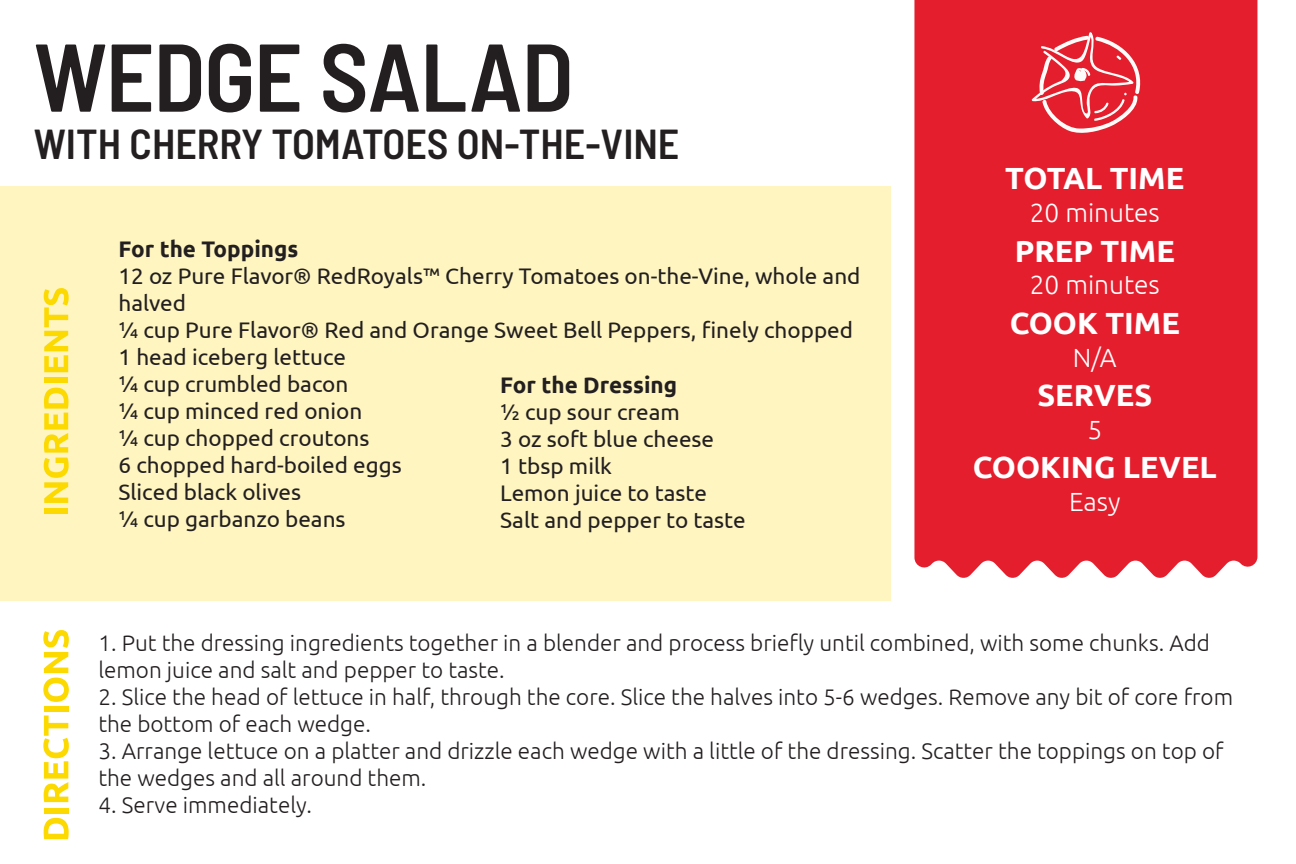
<style>
.page{position:relative;width:1296px;height:864px;background:#fff}
.page>*{position:absolute;margin:0;border:0;box-sizing:border-box;transform-origin:0 0}
.t1{font:600 semi-condensed 96px "Barlow";letter-spacing:-.015em;color:#231f20}
.t2{font:600 semi-condensed 42px "Barlow";color:#231f20}
.t3{font:700 30.6px "Ubuntu";color:#fff}
.t4{font:300 26.1px "Ubuntu";color:#fff}
.t5{font:300 22.5px/27px "Ubuntu";color:#231f20}
.t6{font:22.5px/27px "Ubuntu";color:#231f20}
.t7{font:700 22.5px "Ubuntu";color:#231f20}
</style>
<div class="page">
<div style="left:0;top:186px;width:891px;height:415px;background:#fef5c0"></div>
<div style="left:914px;top:0;width:343px;height:578px;background:#e41e2d"></div>
<svg style="left:1031px;top:32px;width:115px;height:103px;background:#e84954"></svg>
<svg style="left:44px;top:818px;width:25px;height:21px"></svg>
<div style="left:44px;top:808px;width:24px;height:5px;background:#fcd900"></div>
<svg style="left:43px;top:716px;width:26px;height:86px"></svg>
<div style="left:44px;top:706px;width:24px;height:6px;background:#fcd900"></div>
<svg style="left:43px;top:630px;width:26px;height:72px"></svg>
<div style="left:44px;top:508px;width:24px;height:6px;background:#fcd900"></div>
<svg style="left:44px;top:388px;width:25px;height:115px"></svg>
<div style="left:44px;top:378px;width:24px;height:5px;background:#fcd900"></div>
<svg style="left:44px;top:288px;width:25px;height:84px"></svg>
<h1 class="t1" style="left:34px;top:18px;width:541px">WEDGE SALAD</h1>
<h2 class="t2" style="left:34px;top:118px;width:647px">WITH CHERRY TOMATOES ON-THE-VINE</h2>
<p class="t7" style="left:119px;top:235px;width:182px">For the Toppings</p>
<p class="t6" style="left:119px;top:262px;width:744px">12 oz Pure Flavor® RedRoyals™ Cherry Tomatoes on-the-Vine, whole and halved<br>¼ cup Pure Flavor® Red and Orange Sweet Bell Peppers, finely chopped<br>1 head iceberg lettuce<br>¼ cup crumbled bacon<br>¼ cup minced red onion<br>¼ cup chopped croutons<br>6 chopped hard-boiled eggs<br>Sliced black olives<br>¼ cup garbanzo beans</p>
<p class="t7" style="left:500px;top:371px;width:178px">For the Dressing</p>
<p class="t6" style="left:500px;top:398px;width:247px">½ cup sour cream<br>3 oz soft blue cheese<br>1 tbsp milk<br>Lemon juice to taste<br>Salt and pepper to taste</p>
<h3 class="t3" style="left:1005px;top:160px;width:180px">TOTAL TIME</h3>
<p class="t4" style="left:1030px;top:197px;width:132px">20 minutes</p>
<h3 class="t3" style="left:1015px;top:232px;width:162px">PREP TIME</h3>
<p class="t4" style="left:1030px;top:269px;width:132px">20 minutes</p>
<h3 class="t3" style="left:1010px;top:304px;width:172px">COOK TIME</h3>
<p class="t4" style="left:1073px;top:341px;width:45px">N/A</p>
<h3 class="t3" style="left:1037px;top:376px;width:116px">SERVES</h3>
<p class="t4" style="left:1087px;top:414px;width:16px">5</p>
<h3 class="t3" style="left:973px;top:449px;width:246px">COOKING LEVEL</h3>
<p class="t4" style="left:1069px;top:486px;width:53px">Easy</p>
<p class="t5" style="left:98px;top:629px;width:1113px">1. Put the dressing ingredients together in a blender and process briefly until combined, with some chunks. Add lemon juice and salt and pepper to taste.</p>
<p class="t5" style="left:98px;top:683px;width:1136px">2. Slice the head of lettuce in half, through the core. Slice the halves into 5-6 wedges. Remove any bit of core from the bottom of each wedge.</p>
<p class="t5" style="left:98px;top:737px;width:1127px">3. Arrange lettuce on a platter and drizzle each wedge with a little of the dressing. Scatter the toppings on top of the wedges and all around them.</p>
<p class="t5" style="left:98px;top:791px;width:215px">4. Serve immediately.</p>
</div>
